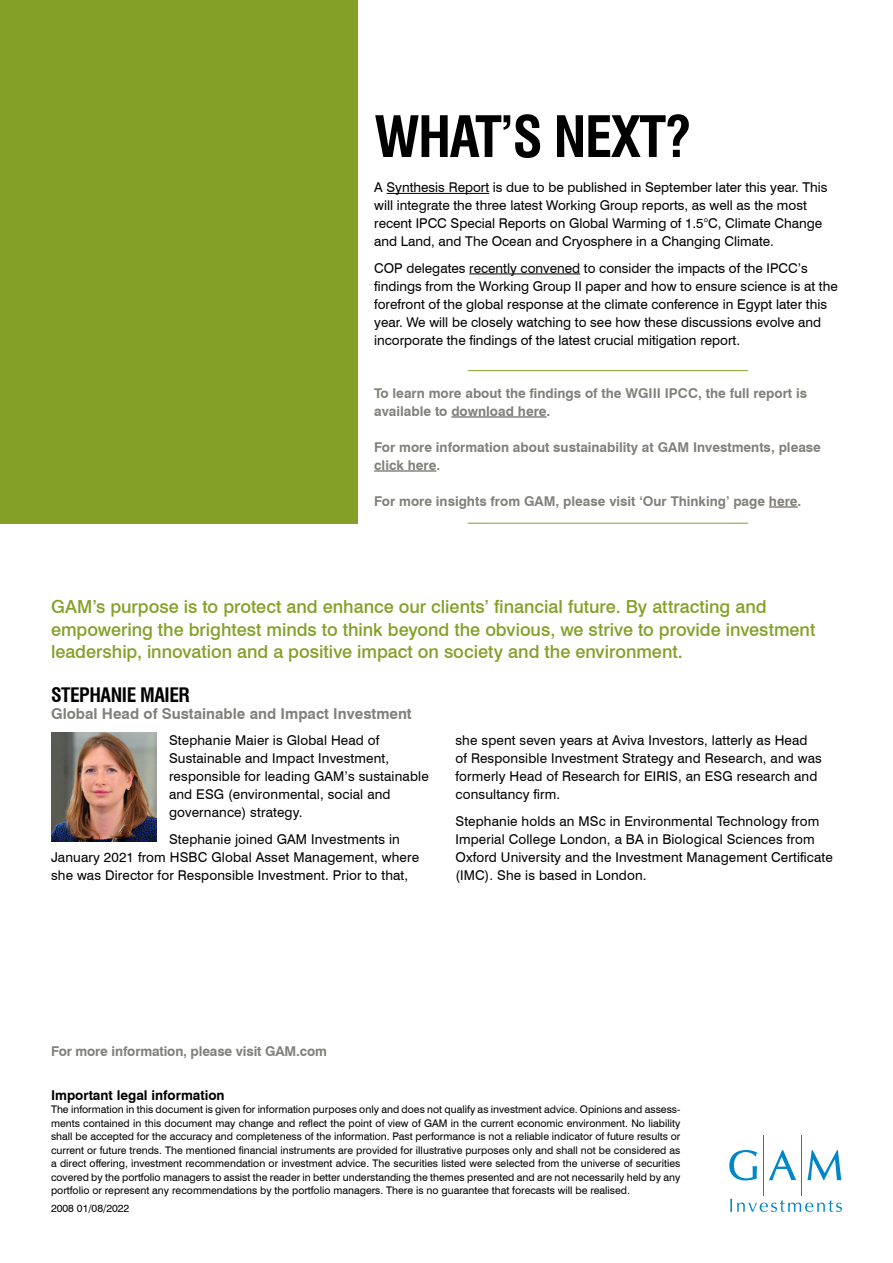
<style>
.page{position:relative;width:893px;height:1263px;background:#fff}
.page>*{position:absolute;margin:0;border:0;box-sizing:border-box;transform-origin:0 0}
.t1{font:700 condensed 55.5px "Swiss 721 BT";letter-spacing:-.03em;color:#000}
.t2{font:700 condensed 19.5px "Swiss 721 BT";letter-spacing:-.025em;color:#000}
._1-COLUMN-TEXT{font:500 18px/22.5px "Swiss 721 BT";color:#84a027}
._1-COLUMN-TEXT-2{font:700 15px "Swiss 721 BT";color:#81807a}
.BODY_text{font:13.5px/18px "Swiss 721 BT";letter-spacing:.01em;color:#000}
.SUBTITLE{font:700 13.5px/18px "Swiss 721 BT";color:#81807a}
.SUBTITLE-2{font:700 13.5px "Swiss 721 BT";color:#000}
.DISCLAIMER{font:10.5px/13.5px "Swiss 721 BT";color:#000;text-align:justify}
</style>
<div class="page">
<hr style="left:386px;top:193px;width:103px;height:1px;background:#000">
<hr style="left:469px;top:274px;width:111px;height:1px;background:#000">
<hr style="left:451px;top:416px;width:96px;height:2px;background:#81807a">
<hr style="left:374px;top:470px;width:62px;height:2px;background:#81807a">
<hr style="left:769px;top:506px;width:29px;height:2px;background:#81807a">
<hr style="left:468px;top:370px;width:280px;height:1px;background:#84a027">
<hr style="left:468px;top:523px;width:280px;height:1px;background:#84a027">
<div style="left:0;top:0;width:357px;height:523px;background:#84a027"></div>
<hr style="left:763px;top:1135px;width:1px;height:60px;background:#0087c7">
<hr style="left:801px;top:1135px;width:1px;height:60px;background:#0087c7">
<svg style="left:729px;top:1150px;width:28px;height:30px"></svg>
<svg style="left:769px;top:1150px;width:27px;height:30px"></svg>
<svg style="left:807px;top:1150px;width:34px;height:30px"></svg>
<svg style="left:730px;top:1199px;width:112px;height:13px"></svg>
<img style="left:51px;top:732px;width:105px;height:110px">
<p class="t1" style="left:374px;top:104px;width:319px">WHAT’S NEXT?</p>
<p class="BODY_text" style="left:374px;top:178px;width:455px">A Synthesis Report is due to be published in September later this year. This will integrate the three latest Working Group reports, as well as the most recent IPCC Special Reports on Global Warming of 1.5°C, Climate Change and Land, and The Ocean and Cryosphere in a Changing Climate.</p>
<p class="BODY_text" style="left:374px;top:259px;width:465px">COP delegates recently convened to consider the impacts of the IPCC’s findings from the Working Group II paper and how to ensure science is at the forefront of the global response at the climate conference in Egypt later this year. We will be closely watching to see how these discussions evolve and incorporate the findings of the latest crucial mitigation report.</p>
<p class="SUBTITLE" style="left:374px;top:384px;width:434px">To learn more about the findings of the WGIII IPCC, the full report is available to download here.</p>
<p class="SUBTITLE" style="left:374px;top:438px;width:448px">For more information about sustainability at GAM Investments, please click here.</p>
<p class="SUBTITLE" style="left:374px;top:492px;width:429px">For more insights from GAM, please visit ‘Our Thinking’ page here.</p>
<p class="_1-COLUMN-TEXT" style="left:51px;top:595px;width:766px">GAM’s purpose is to protect and enhance our clients’ financial future. By attracting and empowering the brightest minds to think beyond the obvious, we strive to provide investment leadership, innovation and a positive impact on society and the environment.</p>
<p class="t2" style="left:51px;top:683px;width:140px">STEPHANIE MAIER</p>
<p class="_1-COLUMN-TEXT-2" style="left:51px;top:704px;width:362px">Global Head of Sustainable and Impact Investment</p>
<p class="BODY_text" style="left:169px;top:731px;width:261px">Stephanie Maier is Global Head of Sustainable and Impact Investment, responsible for leading GAM’s sustainable and ESG (environmental, social and governance) strategy.</p>
<p class="BODY_text" style="left:51px;top:830px;width:370px;text-indent:118px">Stephanie joined GAM Investments in<br>January 2021 from HSBC Global Asset Management, where she was Director for Responsible Investment. Prior to that,</p>
<p class="BODY_text" style="left:455px;top:731px;width:368px">she spent seven years at Aviva Investors, latterly as Head of Responsible Investment Strategy and Research, and was formerly Head of Research for EIRIS, an ESG research and consultancy firm.</p>
<p class="BODY_text" style="left:455px;top:812px;width:379px">Stephanie holds an MSc in Environmental Technology from Imperial College London, a BA in Biological Sciences from Oxford University and the Investment Management Certificate (IMC). She is based in London.</p>
<p class="SUBTITLE" style="left:51px;top:1042px;width:278px">For more information, please visit GAM.com</p>
<p class="SUBTITLE-2" style="left:51px;top:1087px;width:175px">Important legal information</p>
<p class="DISCLAIMER" style="left:51px;top:1102px;width:631px">The information in this document is given for information purposes only and does not qualify as investment advice. Opinions and assess&shy;ments contained in this document may change and reflect the point of view of GAM in the current economic environment. No liability shall be accepted for the accuracy and completeness of the information. Past performance is not a reliable indicator of future results or current or future trends. The mentioned financial instruments are provided for illustrative purposes only and shall not be considered as a direct offering, investment recommendation or investment advice. The securities listed were selected from the universe of securities covered by the portfolio managers to assist the reader in better understanding the themes presented and are not necessarily held by any portfolio or represent any recommendations by the portfolio managers. There is no guarantee that forecasts will be realised.</p>
<p class="DISCLAIMER" style="left:51px;top:1201px;width:80px">2008 01/08/2022</p>
</div>
